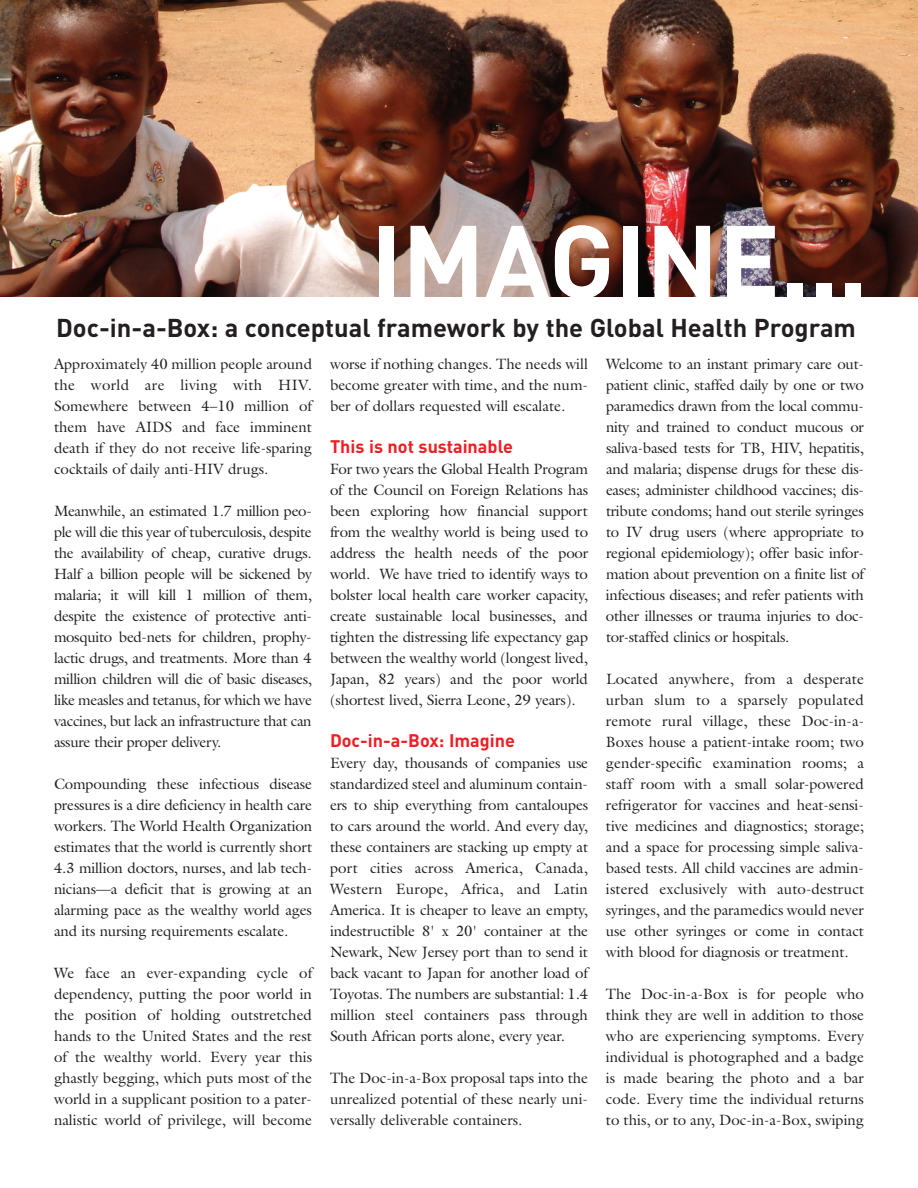
<style>
.page{position:relative;width:918px;height:1188px;background:#fff}
.page>*{position:absolute;margin:0;border:0;box-sizing:border-box;transform-origin:0 0}
.t1{font:700 102px "DIN";color:#fff}
.t2{font:700 25.5px "DIN";color:#231f20}
.t3{font:700 18px "DIN";color:#ee1e24}
.t4{font:15px/21px "Galliard";color:#231f20;text-align:justify}
</style>
<div class="page">
<img style="left:0;top:0;width:918px;height:297px">
<h1 class="t1" style="left:371px;top:204px;width:498px">IMAGINE...</h1>
<h2 class="t2" style="left:56px;top:313px;width:801px">Doc-in-a-Box: a conceptual framework by the Global Health Program</h2>
<p class="t4" style="left:54px;top:353px;width:260px">Approximately 40 million people around the world are living with HIV.<br>Somewhere between 4–10 million of them have AIDS and face imminent death if they do not receive life-sparing cocktails of daily anti-HIV drugs.</p>
<p class="t4" style="left:54px;top:500px;width:260px">Meanwhile, an estimated 1.7 million peo&shy;ple will die this year of tuberculosis, despite the availability of cheap, curative drugs.<br>Half a billion people will be sickened by malaria; it will kill 1 million of them, despite the existence of protective anti&shy;mosquito bed-nets for children, prophy&shy;lactic drugs, and treatments. More than 4 million children will die of basic diseases, like measles and tetanus, for which we have vaccines, but lack an infrastructure that can assure their proper delivery.</p>
<p class="t4" style="left:54px;top:773px;width:260px">Compounding these infectious disease pressures is a dire deficiency in health care workers. The World Health Organization estimates that the world is currently short 4.3 million doctors, nurses, and lab tech&shy;nicians—a deficit that is growing at an alarming pace as the wealthy world ages and its nursing requirements escalate.</p>
<p class="t4" style="left:54px;top:962px;width:260px">We face an ever-expanding cycle of dependency, putting the poor world in the position of holding outstretched hands to the United States and the rest of the wealthy world. Every year this ghastly begging, which puts most of the world in a supplicant position to a pater&shy;nalistic world of privilege, will become</p>
<p class="t4" style="left:330px;top:353px;width:260px">worse if nothing changes. The needs will become greater with time, and the num&shy;ber of dollars requested will escalate.</p>
<p class="t3" style="left:330px;top:436px;width:184px">This is not sustainable</p>
<p class="t4" style="left:330px;top:458px;width:260px">For two years the Global Health Program of the Council on Foreign Relations has been exploring how financial support from the wealthy world is being used to address the health needs of the poor world. We have tried to identify ways to bolster local health care worker capacity, create sustainable local businesses, and tighten the distressing life expectancy gap between the wealthy world (longest lived, Japan, 82 years) and the poor world (shortest lived, Sierra Leone, 29 years).</p>
<p class="t3" style="left:330px;top:730px;width:187px">Doc-in-a-Box: Imagine</p>
<p class="t4" style="left:330px;top:752px;width:260px">Every day, thousands of companies use standardized steel and aluminum contain&shy;ers to ship everything from cantaloupes to cars around the world. And every day, these containers are stacking up empty at port cities across America, Canada, Western Europe, Africa, and Latin America. It is cheaper to leave an empty, indestructible 8' x 20' container at the Newark, New Jersey port than to send it back vacant to Japan for another load of Toyotas. The numbers are substantial: 1.4 million steel containers pass through South African ports alone, every year.</p>
<p class="t4" style="left:330px;top:1067px;width:260px">The Doc-in-a-Box proposal taps into the unrealized potential of these nearly uni&shy;versally deliverable containers.</p>
<p class="t4" style="left:606px;top:353px;width:260px">Welcome to an instant primary care out&shy;patient clinic, staffed daily by one or two paramedics drawn from the local commu&shy;nity and trained to conduct mucous or saliva-based tests for TB, HIV, hepatitis, and malaria; dispense drugs for these dis&shy;eases; administer childhood vaccines; dis&shy;tribute condoms; hand out sterile syringes to IV drug users (where appropriate to regional epidemiology); offer basic infor&shy;mation about prevention on a finite list of infectious diseases; and refer patients with other illnesses or trauma injuries to doc&shy;tor-staffed clinics or hospitals.</p>
<p class="t4" style="left:606px;top:668px;width:260px">Located anywhere, from a desperate urban slum to a sparsely populated remote rural village, these Doc-in-a-Boxes house a patient-intake room; two gender-specific examination rooms; a staff room with a small solar-powered refrigerator for vaccines and heat-sensi&shy;tive medicines and diagnostics; storage; and a space for processing simple saliva&shy;based tests. All child vaccines are admin&shy;istered exclusively with auto-destruct syringes, and the paramedics would never use other syringes or come in contact with blood for diagnosis or treatment.</p>
<p class="t4" style="left:606px;top:983px;width:260px">The Doc-in-a-Box is for people who think they are well in addition to those who are experiencing symptoms. Every individual is photographed and a badge is made bearing the photo and a bar code. Every time the individual returns to this, or to any, Doc-in-a-Box, swiping</p>
</div>
